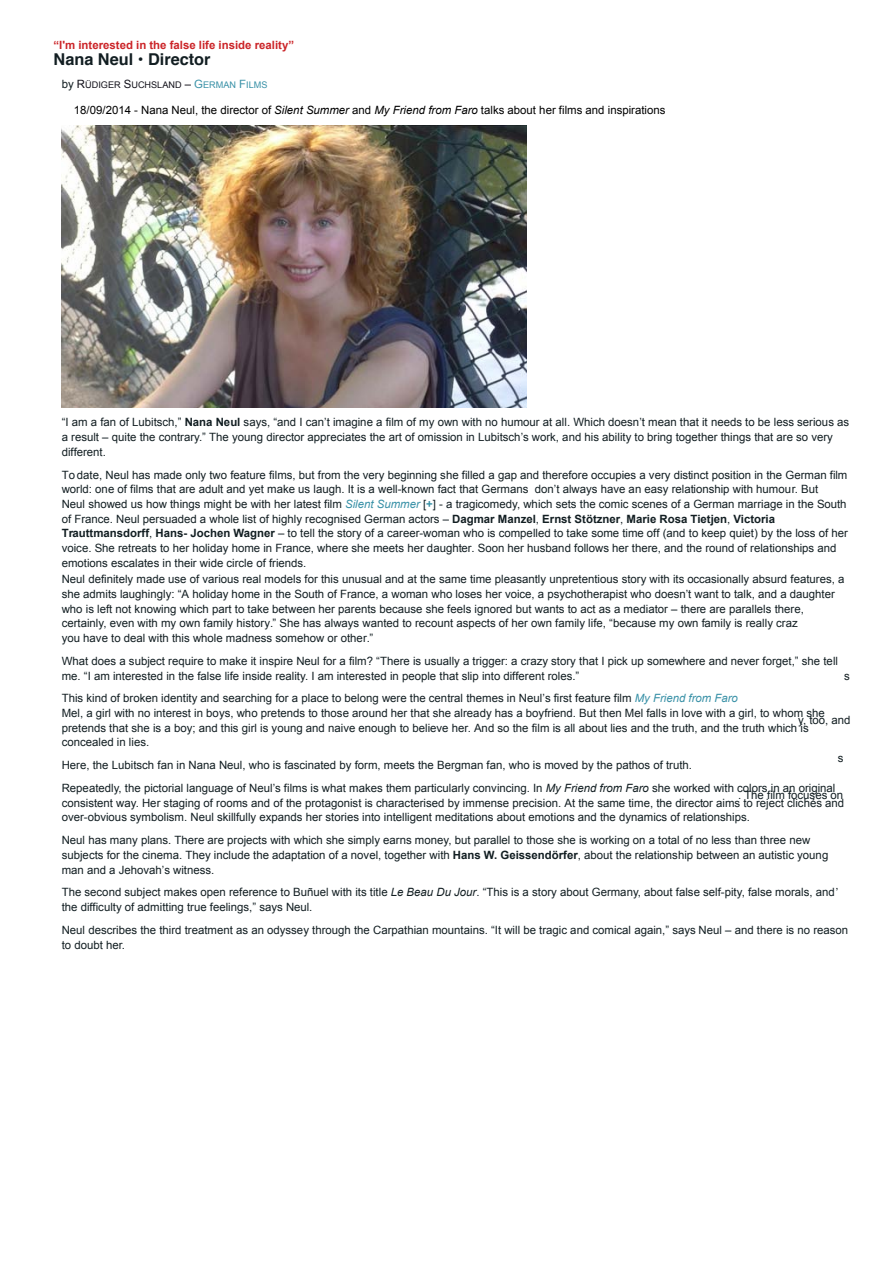
<style>
.page{position:relative;width:893px;height:1263px;background:#fff}
.page>*{position:absolute;margin:0;border:0;box-sizing:border-box;transform-origin:0 0}
.t1{font:700 16.35px "Helvetica";color:#121e22}
.t2{font:11.4px/14.7px "Arial";color:#121e22}
.t3{font:11.4px "Arial";color:#000001}
.t4{font:700 11.4px "Arial";color:#cb2428}
.t5{font:9.15px "Arial";color:#13121b}
.s1{font-size:11.4px;color:#121e22}
.s2{font-size:11.4px}
.s3{font-size:11.4px;color:#3991a7}
.s4{color:#3991a7}
.s5{font-style:italic}
.s6{font-weight:700}
.s7{font-style:italic;color:#3991a7}
.s8{font-weight:700;color:#3991a7}
</style>
<div class="page">
<img style="left:62px;top:126px;width:464px;height:281px">
<p class="t4" style="left:54px;top:37px;width:242px">“I'm interested in the false life inside reality”</p>
<h1 class="t1" style="left:54px;top:46px;width:158px">Nana Neul • Director</h1>
<p class="t5" style="left:62px;top:79px;width:207px"><span class="s1">by</span> <span class="s2">R</span>ÜDIGER <span class="s2">S</span>UCHSLAND <span class="s2">–</span> <span class="s3">G</span><span class="s4">ERMAN</span> <span class="s3">F</span><span class="s4">ILMS</span></p>
<p class="t3" style="left:74px;top:103px;width:593px">18/09/2014 - Nana Neul, the director of <span class="s5">Silent Summer</span> and <span class="s5">My Friend from Faro</span> talks about her films and inspirations</p>
<p class="t2" style="left:62px;top:415px;width:789px">“I am a fan of Lubitsch,” <span class="s6">Nana Neul</span> says, “and I can’t imagine a film of my own with no humour at all. Which doesn’t mean that it needs to be less serious as a result – quite the contrary.” The young director appreciates the art of omission in Lubitsch’s work, and his ability to bring together things that are so very different.</p>
<p class="t2" style="left:62px;top:467px;width:788px">To date, Neul has made only two feature films, but from the very beginning she filled a gap and therefore occupies a very distinct position in the German film world: one of films that are adult and yet make us laugh. It is a well-known fact that Germans don’t always have an easy relationship with humour. But<br>Neul showed us how things might be with her latest film <span class="s7">Silent Summer</span> [<span class="s8">+</span>] - a tragicomedy, which sets the comic scenes of a German marriage in the South of France. Neul persuaded a whole list of highly recognised German actors – <span class="s6">Dagmar Manzel</span>, <span class="s6">Ernst Stötzner</span>, <span class="s6">Marie Rosa Tietjen</span>, <span class="s6">Victoria Trauttmansdorff</span>, <span class="s6">Hans- Jochen Wagner</span> – to tell the story of a career-woman who is compelled to take some time off (and to keep quiet) by the loss of her voice. She retreats to her holiday home in France, where she meets her daughter. Soon her husband follows her there, and the round of relationships and emotions escalates in their wide circle of friends.</p>
<p class="t2" style="left:62px;top:572px;width:784px">Neul definitely made use of various real models for this unusual and at the same time pleasantly unpretentious story with its occasionally absurd features, a</p>
<p class="t2" style="left:62px;top:587px;width:775px">she admits laughingly: “A holiday home in the South of France, a woman who loses her voice, a psychotherapist who doesn’t want to talk, and a daughter who is left not knowing which part to take between her parents because she feels ignored but wants to act as a mediator – there are parallels there, certainly, even with my own family history.” She has always wanted to recount aspects of her own family life, “because my own family is really craz</p>
<p class="t2" style="left:62px;top:627px;width:778px;line-height:22.8px">you have to deal with this whole madness somehow or other.”<br>What does a subject require to make it inspire Neul for a film? “There is usually a trigger: a crazy story that I pick up somewhere and never forget,” she tell</p>
<p class="t2" style="left:62px;top:664px;width:678px;line-height:22.8px">me. “I am interested in the false life inside reality. I am interested in people that slip into different roles.”<br>This kind of broken identity and searching for a place to belong were the central themes in Neul’s first feature film <span class="s7">My Friend from Faro</span></p>
<p class="t2" style="left:844px;top:669px;width:7px">s</p>
<p class="t2" style="left:62px;top:706px;width:765px">Mel, a girl with no interest in boys, who pretends to those around her that she already has a boyfriend. But then Mel falls in love with a girl, to whom she pretends that she is a boy; and this girl is young and naive enough to believe her. And so the film is all about lies and the truth, and the truth which is concealed in lies.</p>
<p class="t2" style="left:62px;top:754px;width:775px;line-height:22.8px">Here, the Lubitsch fan in Nana Neul, who is fascinated by form, meets the Bergman fan, who is moved by the pathos of truth.<br>Repeatedly, the pictorial language of Neul’s films is what makes them particularly convincing. In <span class="s5">My Friend from Faro</span> she worked with colors in an original</p>
<p class="t2" style="left:798px;top:713px;width:54px">y, too, and</p>
<p class="t2" style="left:838px;top:750px;width:7px">s</p>
<p class="t2" style="left:738px;top:788px;width:107px">. The film focuses on</p>
<p class="t2" style="left:62px;top:795px;width:784px">consistent way. Her staging of rooms and of the protagonist is characterised by immense precision. At the same time, the director aims to reject clichés and over-obvious symbolism. Neul skillfully expands her stories into intelligent meditations about emotions and the dynamics of relationships.</p>
<p class="t2" style="left:62px;top:833px;width:768px">Neul has many plans. There are projects with which she simply earns money, but parallel to those she is working on a total of no less than three new subjects for the cinema. They include the adaptation of a novel, together with <span class="s6">Hans W. Geissendörfer</span>, about the relationship between an autistic young man and a Jehovah’s witness.</p>
<p class="t2" style="left:62px;top:885px;width:775px">The second subject makes open reference to Buñuel with its title <span class="s5">Le Beau Du Jour</span>. “This is a story about Germany, about false self-pity, false morals, and the difficulty of admitting true feelings,” says Neul.</p>
<p class="t2" style="left:62px;top:923px;width:788px">Neul describes the third treatment as an odyssey through the Carpathian mountains. “It will be tragic and comical again,” says Neul – and there is no reason to doubt her.</p>
<p class="t2" style="left:835px;top:878px;width:5px">,</p>
</div>
